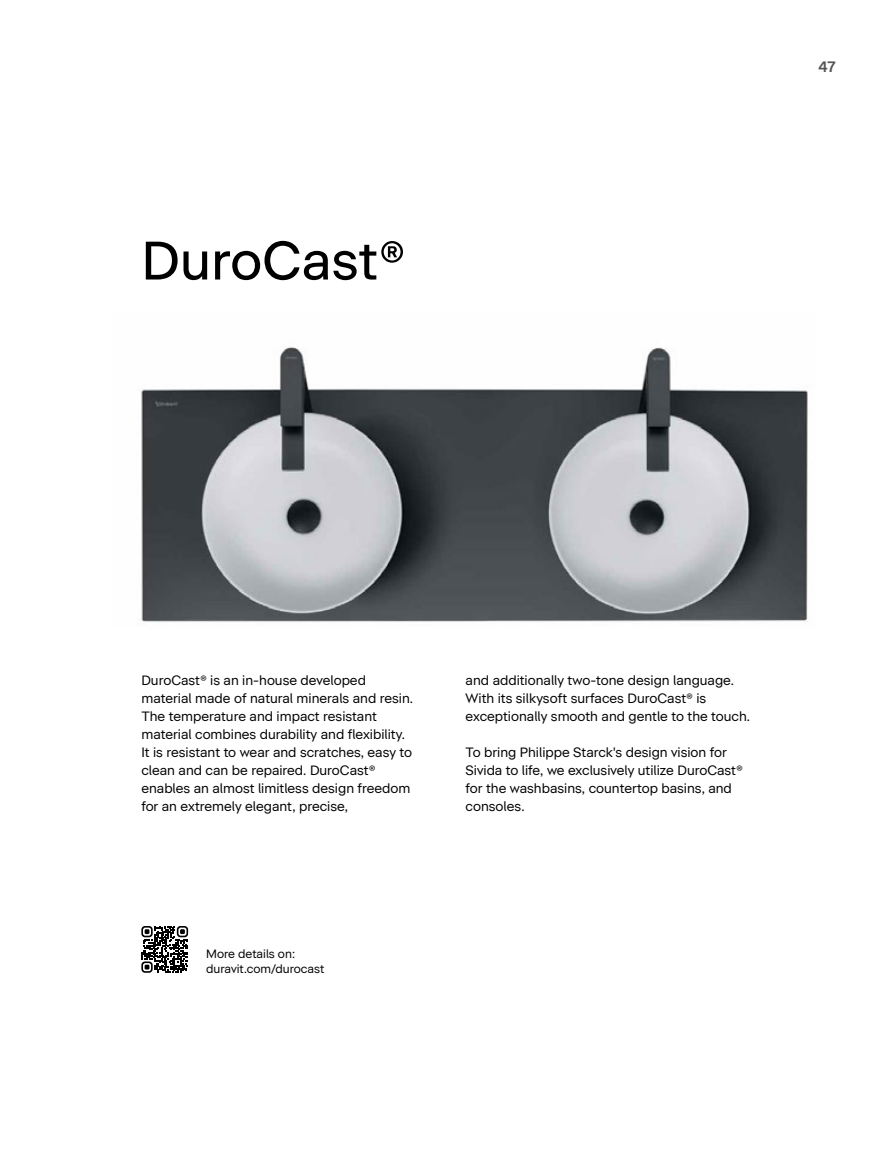
<style>
.page{position:relative;width:893px;height:1149px;background:#fff}
.page>*{position:absolute;margin:0;border:0;box-sizing:border-box;transform-origin:0 0}
.t1{font:54px "Dura Next";color:#000}
.t2{font:700 15px "Dura Next";color:#555554}
.t3{font:13.5px/18px "Dura Next";color:#000}
.t4{font:12px/15px "Dura Next";color:#000}
</style>
<div class="page">
<img style="left:141px;top:347px;width:667px;height:275px">
<svg style="left:141px;top:926px;width:47px;height:46px"></svg>
<h1 class="t1" style="left:141px;top:219px;width:265px">DuroCast®</h1>
<p class="t2" style="left:818px;top:55px;width:19px">47</p>
<p class="t3" style="left:141px;top:669px;width:273px">DuroCast® is an in-house developed material made of natural minerals and resin.<br>The temperature and impact resistant material combines durability and flexibility.<br>It is resistant to wear and scratches, easy to clean and can be repaired. DuroCast® enables an almost limitless design freedom for an extremely elegant, precise,</p>
<p class="t3" style="left:466px;top:669px;width:286px">and additionally two-tone design language.<br>With its silkysoft surfaces DuroCast® is exceptionally smooth and gentle to the touch.</p>
<p class="t3" style="left:466px;top:741px;width:279px">To bring Philippe Starck's design vision for Sivida to life, we exclusively utilize DuroCast® for the washbasins, countertop basins, and consoles.</p>
<p class="t4" style="left:206px;top:944px;width:120px">More details on: duravit.com/durocast</p>
</div>
